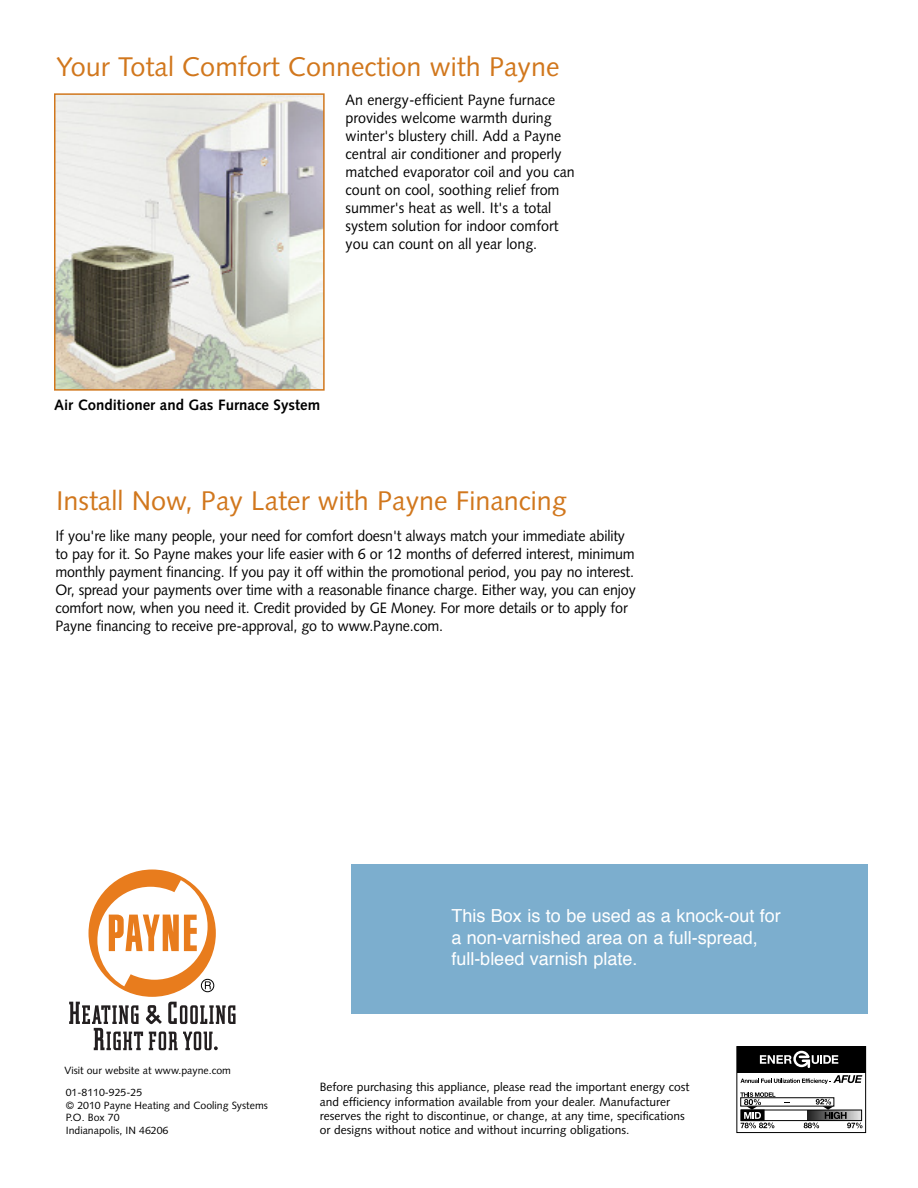
<style>
.page{position:relative;width:918px;height:1188px;background:#fff}
.page>*{position:absolute;margin:0;border:0;box-sizing:border-box;transform-origin:0 0}
.t1{font:27px "Syntax";color:#d1771d}
.t2{font:18px/21.6px "Helvetica";color:#fff}
.t3{font:15px/18px "Syntax";letter-spacing:-.01em;color:#000;scale:.95 1}
.t4{font:700 15px "Syntax";color:#000}
.t5{font:12px/14.4px "Syntax";color:#000}
.t6{font:10.5px/12.6px "Syntax";color:#000}
</style>
<div class="page">
<div style="left:89px;top:870px;width:127px;height:127px;background:#e87c1d;border-radius:50%"></div>
<div style="left:201px;top:979px;width:13px;height:13px;border:1px solid #000;border-radius:50%"></div>
<svg style="left:97px;top:880px;width:114px;height:109px"></svg>
<svg style="left:69px;top:1002px;width:167px;height:48px"></svg>
<div style="left:737px;top:1046px;width:129px;height:87px;border:1px solid #000"></div>
<svg style="left:740px;top:1075px;width:122px;height:9px"></svg>
<div style="left:737px;top:1047px;width:129px;height:26px;background:#000"></div>
<svg style="left:740px;top:1092px;width:35px;height:36px"></svg>
<div style="left:741px;top:1110px;width:121px;height:11px;border:1px solid #000"></div>
<svg style="left:760px;top:1050px;width:78px;height:18px"></svg>
<svg style="left:804px;top:1099px;width:58px;height:29px"></svg>
<img style="left:57px;top:96px;width:265px;height:292px">
<div style="left:54px;top:93px;width:271px;height:298px;border:2px solid #d1771d"></div>
<div style="left:351px;top:864px;width:516px;height:149px;background:#7caece"></div>
<h1 class="t1" style="left:57px;top:56px;width:504px">Your Total Comfort Connection with Payne</h1>
<p class="t3" style="left:346px;top:92px;width:243px">An energy-efficient Payne furnace provides welcome warmth during winter's blustery chill. Add a Payne central air conditioner and properly matched evaporator coil and you can count on cool, soothing relief from summer's heat as well. It's a total system solution for indoor comfort you can count on all year long.</p>
<p class="t4" style="left:54px;top:399px;width:268px">Air Conditioner and Gas Furnace System</p>
<h1 class="t1" style="left:56px;top:489px;width:512px">Install Now, Pay Later with Payne Financing</h1>
<p class="t3" style="left:56px;top:528px;width:612px">If you're like many people, your need for comfort doesn't always match your immediate ability to pay for it. So Payne makes your life easier with 6 or 12 months of deferred interest, minimum monthly payment financing. If you pay it off within the promotional period, you pay no interest.<br>Or, spread your payments over time with a reasonable finance charge. Either way, you can enjoy comfort now, when you need it. Credit provided by GE Money. For more details or to apply for Payne financing to receive pre-approval, go to www.Payne.com.</p>
<p class="t6" style="left:65px;top:1065px;width:168px">Visit our website at www.payne.com</p>
<p class="t6" style="left:66px;top:1087px;width:204px">01-8110-925-25<br>© 2010 Payne Heating and Cooling Systems<br>P.O. Box 70<br>Indianapolis, IN 46206</p>
<p class="t2" style="left:451px;top:906px;width:331px">This Box is to be used as a knock-out for a non-varnished area on a full-spread, full-bleed varnish plate.</p>
<p class="t5" style="left:320px;top:1081px;width:371px">Before purchasing this appliance, please read the important energy cost and efficiency information available from your dealer. Manufacturer reserves the right to discontinue, or change, at any time, specifications or designs without notice and without incurring obligations.</p>
</div>
